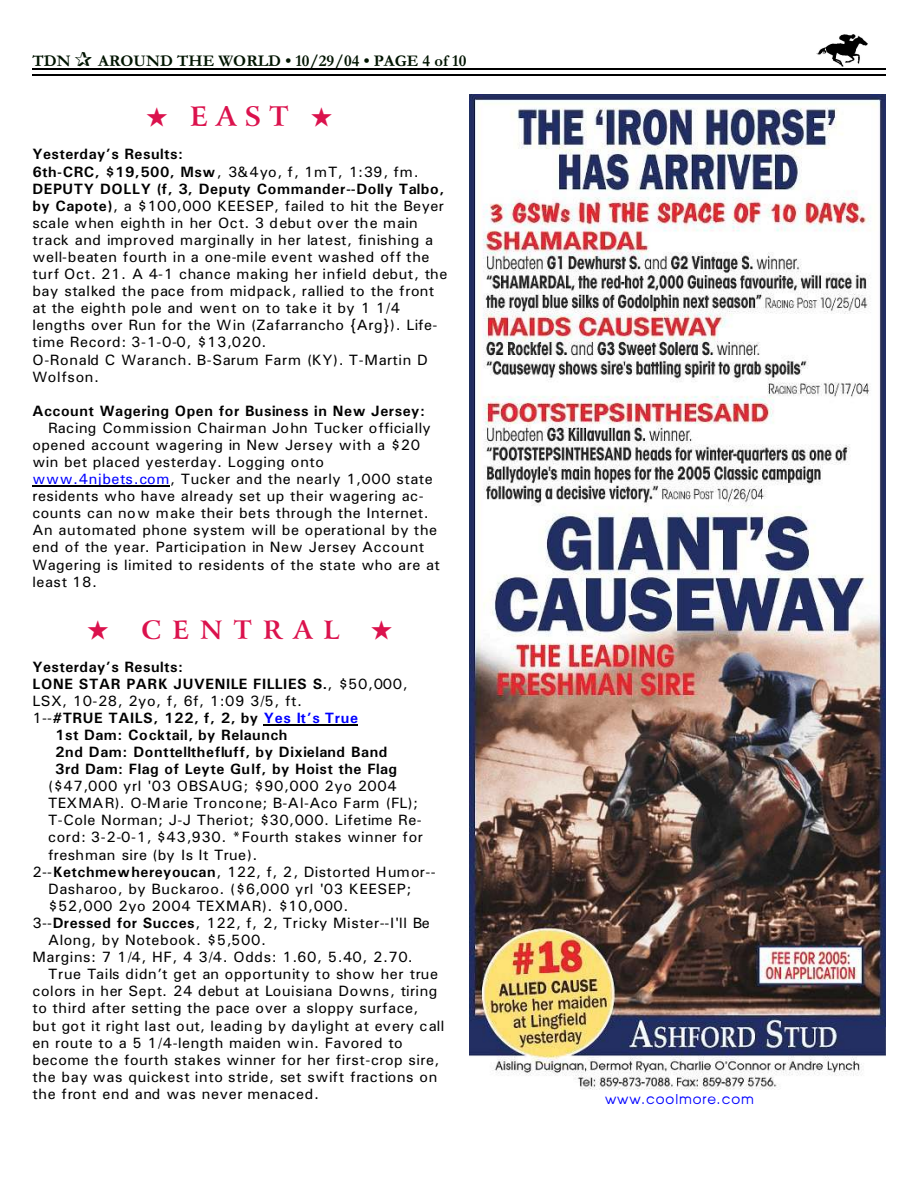
<style>
.page{position:relative;width:918px;height:1188px;background:#fff}
.page>*{position:absolute;margin:0;border:0;box-sizing:border-box;transform-origin:0 0}
.t1{font:700 27px "Arrus BT";color:#db124d}
.t2{font:700 25.5px "Arrus BT";letter-spacing:.43em;color:#db124d}
.t3{font:700 16.5px "Garamond";color:#001400}
.t4{font:15px/17.1px "Univers";letter-spacing:.03em;color:#000}
.t5{font:700 15px "Univers";letter-spacing:.035em;color:#000}
.t6{font:15px "Univers";letter-spacing:.01em;color:#000}
.t7{font:13.5px "Advance";letter-spacing:.065em;color:#00f}
.s1{font-weight:700}
.s2{color:#00f}
.s3{font-weight:400}
</style>
<div class="page">
<img style="left:817px;top:35px;width:51px;height:31px">
<hr style="left:32px;top:68px;width:853px;height:1px;background:#000">
<hr style="left:32px;top:75px;width:853px;height:1px;background:#000">
<img style="left:470px;top:94px;width:415px;height:996px">
<hr style="left:32px;top:486px;width:138px;height:1px;background:#000">
<hr style="left:264px;top:725px;width:94px;height:1px;background:#000">
<p class="t3" style="left:32px;top:55px;width:40px">TDN</p>
<p class="t3" style="left:98px;top:55px;width:370px">AROUND THE WORLD • 10/29/04 • PAGE 4 of 10</p>
<h1 class="t1" style="left:146px;top:106px;width:188px">★ EAST ★</h1>
<p class="t4" style="left:32px;top:147px;width:417px"><span class="s1">Yesterday’s Results:<br>6th-CRC, $19,500, Msw</span>, 3&amp;4yo, f, 1mT, 1:39, fm.<br><span class="s1">DEPUTY DOLLY (f, 3, Deputy Commander--Dolly Talbo, by Capote)</span>, a $100,000 KEESEP, failed to hit the Beyer scale when eighth in her Oct. 3 debut over the main track and improved marginally in her latest, finishing a well-beaten fourth in a one-mile event washed off the turf Oct. 21. A 4-1 chance making her infield debut, the bay stalked the pace from midpack, rallied to the front at the eighth pole and went on to take it by 1 1/4 lengths over Run for the Win (Zafarrancho {Arg}). Life&shy;time Record: 3-1-0-0, $13,020.<br>O-Ronald C Waranch. B-Sarum Farm (KY). T-Martin D Wolfson.</p>
<p class="t5" style="left:32px;top:405px;width:394px">Account Wagering Open for Business in New Jersey:</p>
<p class="t4" style="left:32px;top:420px;width:409px;text-indent:16px">Racing Commission Chairman John Tucker officially opened account wagering in New Jersey with a $20 win bet placed yesterday. Logging onto <span class="s2">www.4njbets.com</span>, Tucker and the nearly 1,000 state residents who have already set up their wagering ac&shy;counts can now make their bets through the Internet.<br>An automated phone system will be operational by the end of the year. Participation in New Jersey Account Wagering is limited to residents of the state who are at least 18.</p>
<h2 class="t2" style="left:87px;top:619px;width:254px">★ CENTRAL</h2>
<p class="t5" style="left:32px;top:662px;width:152px">Yesterday’s Results:</p>
<p class="t5" style="left:32px;top:679px;width:377px">LONE STAR PARK JUVENILE FILLIES S.<span class="s3">, $50,000,</span></p>
<p class="t4" style="left:32px;top:694px;width:271px">LSX, 10-28, 2yo, f, 6f, 1:09 3/5, ft.</p>
<p class="t5" style="left:32px;top:713px;width:327px"><span class="s3">1--</span>#TRUE TAILS, 122, f, 2, by <span class="s2">Yes It’s True</span></p>
<p class="t5" style="left:55px;top:730px;width:234px">1st Dam: Cocktail, by Relaunch</p>
<p class="t5" style="left:55px;top:747px;width:334px">2nd Dam: Donttellthefluff, by Dixieland Band</p>
<p class="t5" style="left:55px;top:764px;width:343px">3rd Dam: Flag of Leyte Gulf, by Hoist the Flag</p>
<p class="t4" style="left:48px;top:779px;width:350px">($47,000 yrl '03 OBSAUG; $90,000 2yo 2004</p>
<p class="t4" style="left:48px;top:796px;width:372px">TEXMAR). O-Marie Troncone; B-Al-Aco Farm (FL);</p>
<p class="t4" style="left:48px;top:813px;width:375px">T-Cole Norman; J-J Theriot; $30,000. Lifetime Re-</p>
<p class="t4" style="left:48px;top:830px;width:377px">cord: 3-2-0-1, $43,930. *Fourth stakes winner for</p>
<p class="t4" style="left:48px;top:847px;width:211px">freshman sire (by Is It True).</p>
<p class="t4" style="left:32px;top:864px;width:405px">2--<span class="s1">Ketchmewhereyoucan</span>, 122, f, 2, Distorted Humor--</p>
<p class="t4" style="left:48px;top:881px;width:365px">Dasharoo, by Buckaroo. ($6,000 yrl '03 KEESEP;</p>
<p class="t4" style="left:48px;top:898px;width:302px">$52,000 2yo 2004 TEXMAR). $10,000.</p>
<p class="t4" style="left:32px;top:916px;width:399px">3--<span class="s1">Dressed for Succes</span>, 122, f, 2, Tricky Mister--I'll Be</p>
<p class="t4" style="left:48px;top:933px;width:220px">Along, by Notebook. $5,500.</p>
<p class="t4" style="left:32px;top:950px;width:382px">Margins: 7 1/4, HF, 4 3/4. Odds: 1.60, 5.40, 2.70.</p>
<p class="t4" style="left:48px;top:967px;width:391px">True Tails didn’t get an opportunity to show her true</p>
<p class="t4" style="left:32px;top:984px;width:407px">colors in her Sept. 24 debut at Louisiana Downs, tiring</p>
<p class="t4" style="left:32px;top:1001px;width:388px">to third after setting the pace over a sloppy surface,</p>
<p class="t6" style="left:32px;top:1020px;width:413px">but got it right last out, leading by daylight at every call</p>
<p class="t4" style="left:32px;top:1035px;width:372px">en route to a 5 1/4-length maiden win. Favored to</p>
<p class="t4" style="left:32px;top:1052px;width:409px">become the fourth stakes winner for her first-crop sire,</p>
<p class="t4" style="left:32px;top:1069px;width:407px">the bay was quickest into stride, set swift fractions on</p>
<p class="t4" style="left:32px;top:1087px;width:288px">the front end and was never menaced.</p>
<p class="t7" style="left:605px;top:1093px;width:150px">www.coolmore.com</p>
</div>
